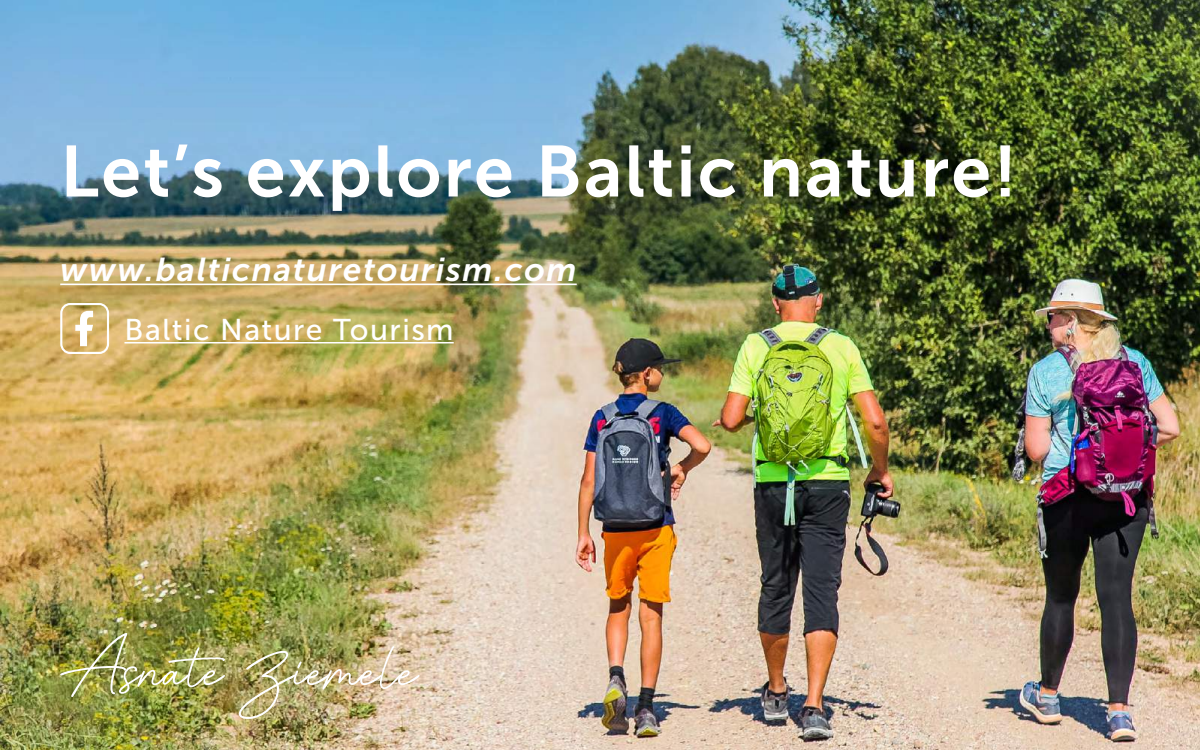
<style>
.page{position:relative;width:1200px;height:750px;background:#fff}
.page>*{position:absolute;margin:0;border:0;box-sizing:border-box;transform-origin:0 0}
.t1{font:72px "Museo Sans 700";letter-spacing:.03em;color:#fff}
.t2{font:700 66px "Kalista Script";letter-spacing:.01em;color:#fff}
.t3{font:italic 33px "Museo Sans 700";letter-spacing:.05em;color:#fff}
.t4{font:30px "Museo Sans 500";letter-spacing:.05em;color:#fff}
</style>
<div class="page">
<img style="left:0;top:0;width:1200px;height:750px">
<hr style="left:60px;top:284px;width:517px;height:1px;background:#fff">
<hr style="left:124px;top:342px;width:330px;height:2px;background:#fff">
<div style="left:60px;top:303px;width:49px;height:51px;border:2px solid #fff;border-radius:9px"></div>
<svg style="left:75px;top:311px;width:18px;height:35px"></svg>
<h1 class="t1" style="left:60px;top:132px;width:958px">Let’s explore Baltic nature!</h1>
<p class="t3" style="left:60px;top:251px;width:518px">www.balticnaturetourism.com</p>
<p class="t4" style="left:124px;top:313px;width:331px">Baltic Nature Tourism</p>
<h2 class="t2" style="left:60px;top:623px;width:360px">Asnate Ziemele</h2>
</div>
